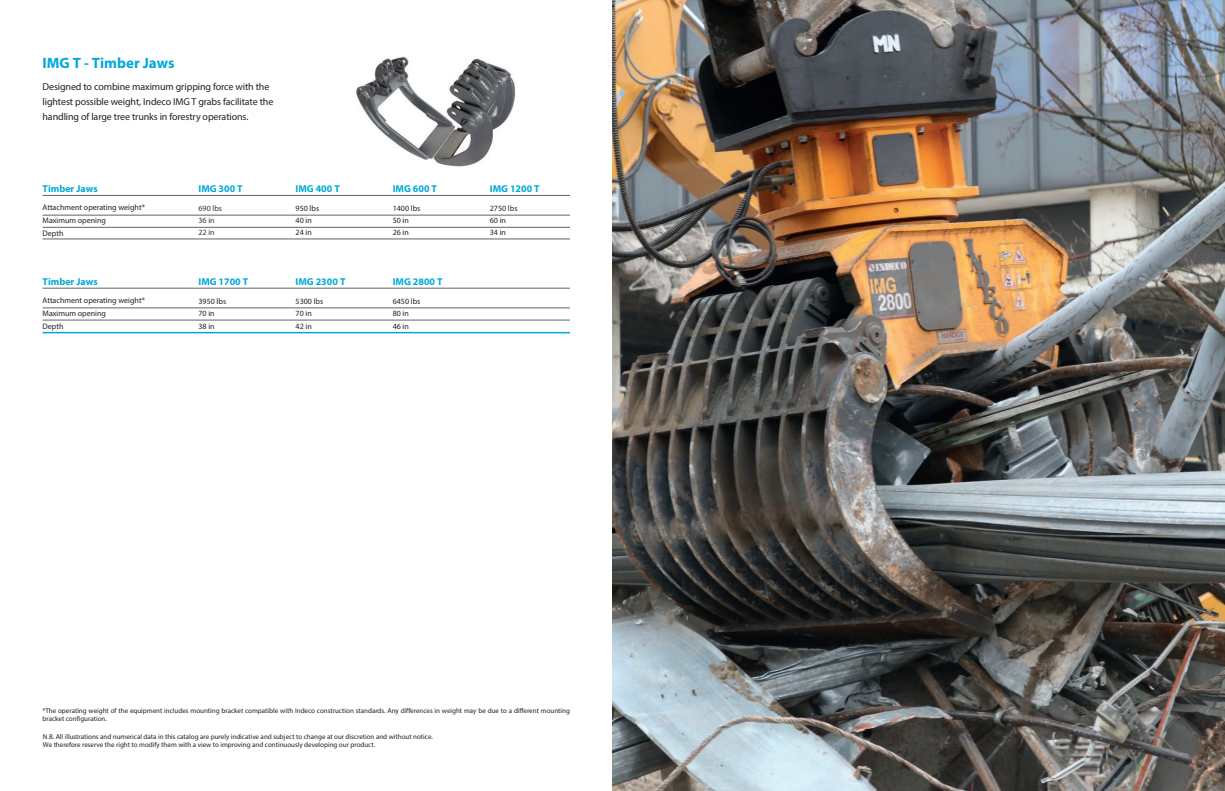
<style>
.page{position:relative;width:1225px;height:791px;background:#fff}
.page>*{position:absolute;margin:0;border:0;box-sizing:border-box;transform-origin:0 0}
.t1{font:700 15px "Myriad Pro";color:#00a9d8}
.t2{font:10px/15px "Myriad Pro";letter-spacing:-.01em;color:#231f20}
.t3{font:700 10px "Myriad Pro";color:#00a9d8}
.t4{font:8px/13px "Myriad Pro";color:#231f20}
.t5{font:8px "Myriad Pro";color:#323640}
.t6{font:7px/8px "Myriad Pro";color:#231f20}
</style>
<div class="page">
<hr style="left:43px;top:215px;width:527px;height:1px;background:#5f6369">
<hr style="left:43px;top:227px;width:527px;height:1px;background:#5f6369">
<hr style="left:43px;top:239px;width:527px;height:1px;background:#5f6369">
<hr style="left:43px;top:195px;width:527px;height:1px;background:#5f6369">
<hr style="left:43px;top:307px;width:527px;height:1px;background:#5f6369">
<hr style="left:43px;top:320px;width:527px;height:1px;background:#5f6369">
<hr style="left:43px;top:288px;width:527px;height:1px;background:#5f6369">
<img style="left:612px;top:0;width:613px;height:791px">
<img style="left:356px;top:57px;width:160px;height:110px">
<hr style="left:43px;top:332px;width:527px;height:1px;background:#00a9d8">
<h1 class="t1" style="left:43px;top:53px;width:134px">IMG T - Timber Jaws</h1>
<h2 class="t2" style="left:43px;top:79px;width:232px">Designed to combine maximum gripping force with the lightest possible weight, Indeco IMG T grabs facilitate the handling of large tree trunks in forestry operations.</h2>
<h2 class="t3" style="left:43px;top:182px;width:57px">Timber Jaws</h2>
<h2 class="t3" style="left:198px;top:182px;width:46px">IMG 300 T</h2>
<h2 class="t3" style="left:296px;top:182px;width:46px">IMG 400 T</h2>
<h2 class="t3" style="left:393px;top:182px;width:46px">IMG 600 T</h2>
<h2 class="t3" style="left:490px;top:182px;width:51px">IMG 1200 T</h2>
<p class="t5" style="left:198px;top:204px;width:25px">690 lbs</p>
<p class="t4" style="left:296px;top:202px;width:25px">950 lbs</p>
<p class="t4" style="left:393px;top:202px;width:29px">1400 lbs</p>
<p class="t4" style="left:490px;top:202px;width:29px">2750 lbs</p>
<p class="t5" style="left:198px;top:215px;width:18px">36 in</p>
<p class="t4" style="left:296px;top:214px;width:18px">40 in</p>
<p class="t4" style="left:393px;top:214px;width:18px">50 in</p>
<p class="t4" style="left:490px;top:214px;width:18px">60 in</p>
<p class="t5" style="left:198px;top:228px;width:18px">22 in</p>
<p class="t4" style="left:296px;top:226px;width:18px">24 in</p>
<p class="t4" style="left:393px;top:226px;width:18px">26 in</p>
<p class="t4" style="left:490px;top:226px;width:18px">34 in</p>
<p class="t4" style="left:43px;top:201px;width:104px">Attachment operating weight*<br>Maximum opening<br>Depth</p>
<h2 class="t3" style="left:43px;top:275px;width:57px">Timber Jaws</h2>
<h2 class="t3" style="left:198px;top:275px;width:51px">IMG 1700 T</h2>
<h2 class="t3" style="left:296px;top:275px;width:51px">IMG 2300 T</h2>
<h2 class="t3" style="left:393px;top:275px;width:51px">IMG 2800 T</h2>
<p class="t4" style="left:198px;top:295px;width:29px">3950 lbs</p>
<p class="t4" style="left:296px;top:295px;width:29px">5300 lbs</p>
<p class="t4" style="left:393px;top:295px;width:29px">6450 lbs</p>
<p class="t4" style="left:198px;top:307px;width:18px">70 in</p>
<p class="t4" style="left:296px;top:307px;width:18px">70 in</p>
<p class="t4" style="left:393px;top:307px;width:18px">80 in</p>
<p class="t4" style="left:198px;top:319px;width:18px">38 in</p>
<p class="t4" style="left:296px;top:319px;width:18px">42 in</p>
<p class="t4" style="left:393px;top:319px;width:18px">46 in</p>
<p class="t4" style="left:43px;top:294px;width:104px">Attachment operating weight*<br>Maximum opening<br>Depth</p>
<p class="t6" style="left:43px;top:706px;width:529px">*The operating weight of the equipment includes mounting bracket compatible with Indeco construction standards. Any differences in weight may be due to a different mounting bracket configuration.</p>
<p class="t6" style="left:43px;top:733px;width:391px">N.B. All illustrations and numerical data in this catalog are purely indicative and subject to change at our discretion and without notice.<br>We therefore reserve the right to modify them with a view to improving and continuously developing our product.</p>
</div>
